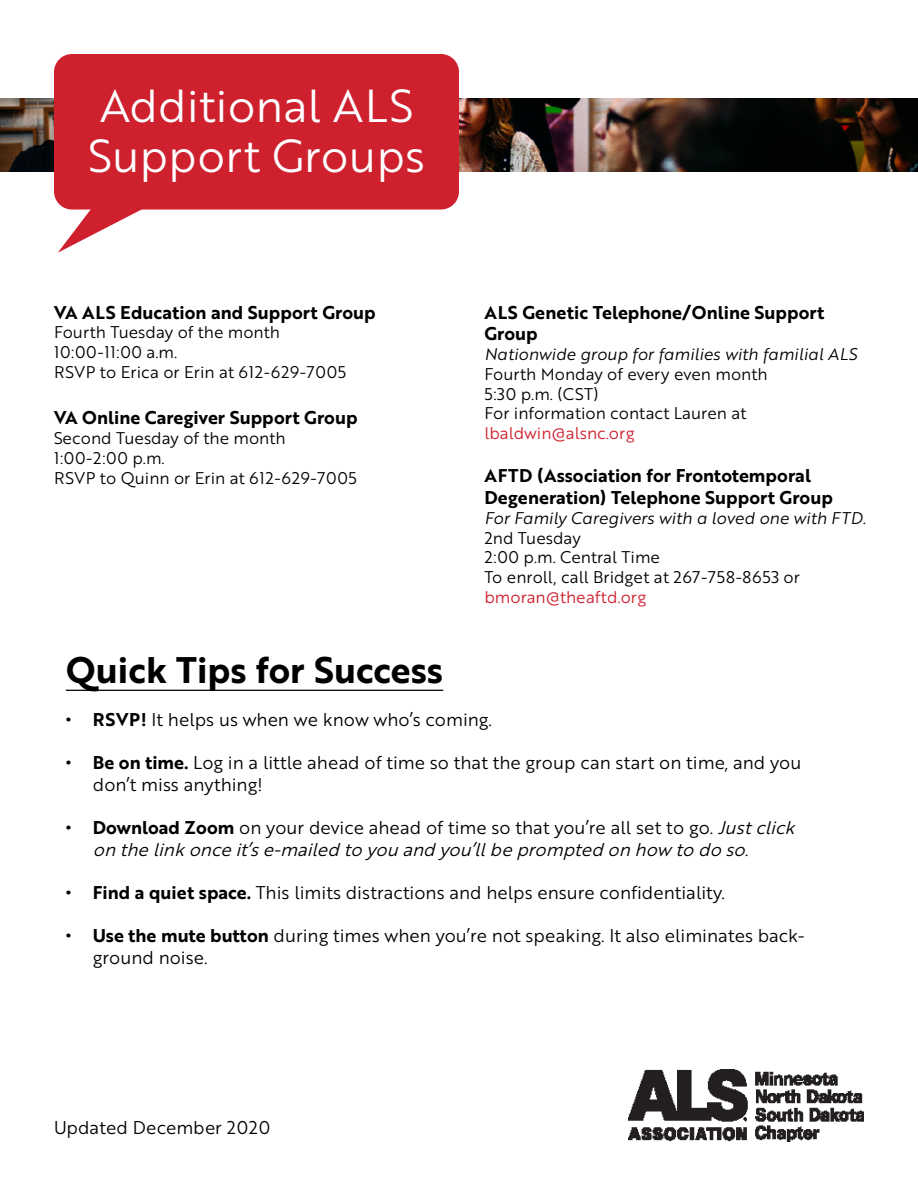
<style>
.page{position:relative;width:918px;height:1188px;background:#fff}
.page>*{position:absolute;margin:0;border:0;box-sizing:border-box;transform-origin:0 0}
.t1{font:45px/49.5px "Brother 1816 Book";color:#fff}
.t2{font:36px "Brother 1816 Bold";color:#000}
.t3{font:18px/21.6px "Brother 1816 Book";color:#000}
.t4{font:18px/21.6px "Brother 1816 Bold";color:#000}
.t5{font:italic 18px/21.6px "Brother 1816 Book";color:#000}
.t6{font:16.5px/19.8px "Brother 1816 Book";color:#000}
.t7{font:16.5px "Brother 1816 Book Italic";color:#000}
.t8{font:16.5px "Brother 1816 Book";color:#cf202e}
.s1{font-family:"Brother 1816 Bold"}
.s2{font-family:"Brother 1816 Bold";font-style:normal}
.s3{font-style:normal}
</style>
<div class="page">
<img style="left:0;top:98px;width:54px;height:73px">
<img style="left:459px;top:98px;width:459px;height:73px">
<svg style="left:58px;top:210px;width:83px;height:43px"></svg>
<div style="left:54px;top:54px;width:405px;height:156px;background:#cf202e;border-radius:18px"></div>
<img style="left:629px;top:1070px;width:235px;height:72px">
<hr style="left:66px;top:690px;width:377px;height:1px;background:#000">
<h1 class="t1" style="left:89px;top:80px;width:338px">Additional ALS<br>Support Groups</h1>
<p class="t4" style="left:54px;top:301px;width:323px">VA ALS Education and Support Group</p>
<p class="t6" style="left:54px;top:322px;width:294px">Fourth Tuesday of the month<br>10:00-11:00 a.m.<br>RSVP to Erica or Erin at 612-629-7005</p>
<p class="t4" style="left:54px;top:407px;width:305px">VA Online Caregiver Support Group</p>
<p class="t6" style="left:54px;top:428px;width:304px">Second Tuesday of the month<br>1:00-2:00 p.m.<br>RSVP to Quinn or Erin at 612-629-7005</p>
<p class="t4" style="left:484px;top:301px;width:341px">ALS Genetic Telephone/Online Support<br>Group</p>
<p class="t7" style="left:484px;top:342px;width:374px">Nationwide group for families with familial ALS</p>
<p class="t6" style="left:484px;top:363px;width:285px">Fourth Monday of every even month<br>5:30 p.m. (CST)<br>For information contact Lauren at</p>
<p class="t8" style="left:484px;top:421px;width:152px">lbaldwin@alsnc.org</p>
<p class="t4" style="left:484px;top:464px;width:350px">AFTD (Association for Frontotemporal<br>Degeneration) Telephone Support Group</p>
<p class="t7" style="left:484px;top:506px;width:383px">For Family Caregivers with a loved one with FTD.</p>
<p class="t6" style="left:484px;top:527px;width:317px">2nd Tuesday<br>2:00 p.m. Central Time<br>To enroll, call Bridget at 267-758-8653 or</p>
<p class="t8" style="left:484px;top:585px;width:163px">bmoran@theaftd.org</p>
<h2 class="t2" style="left:66px;top:643px;width:379px">Quick Tips for Success</h2>
<p class="t3" style="left:66px;top:708px;width:428px"><span class="s1">• RSVP!</span> It helps us when we know who’s coming.</p>
<p class="t3" style="left:93px;top:751px;width:710px;text-indent:-27px"><span class="s1">• Be on time.</span> Log in a little ahead of time so that the group can start on time, and you don’t miss anything!</p>
<p class="t5" style="left:93px;top:816px;width:709px;text-indent:-27px"><span class="s2">• Download Zoom</span> <span class="s3">on your device ahead of time so that you’re all set to go.</span> Justclick onthelinkonceit’se-mailedtoyouandyou’llbepromptedonhow todoso.</p>
<p class="t3" style="left:66px;top:881px;width:660px"><span class="s1">• Find a quiet space.</span> This limits distractions and helps ensure confidentiality.</p>
<p class="t3" style="left:93px;top:924px;width:713px;text-indent:-27px"><span class="s1">• Use the mute button</span> during times when you’re not speaking. It also eliminates back&shy;ground noise.</p>
<p class="t3" style="left:54px;top:1116px;width:218px">Updated December 2020</p>
</div>
